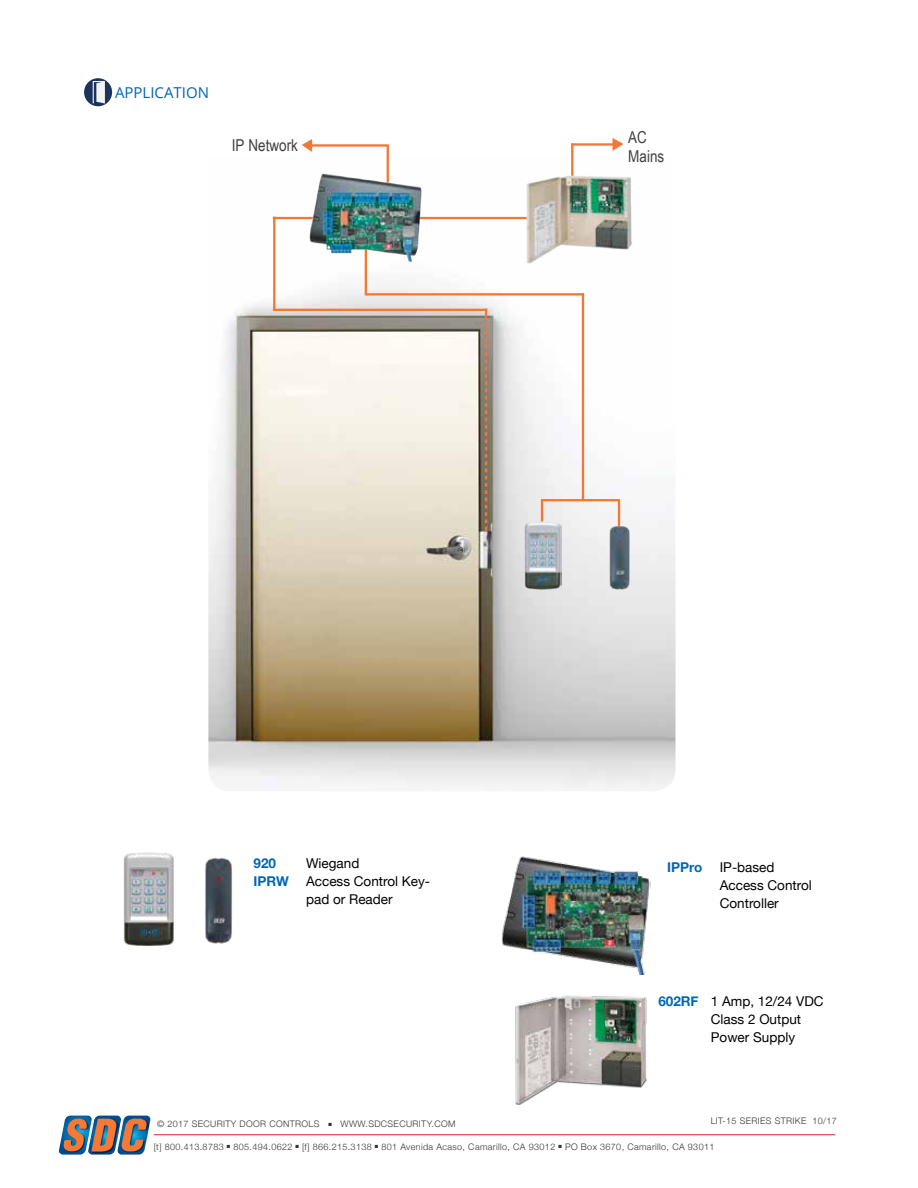
<style>
.page{position:relative;width:918px;height:1188px;background:#fff}
.page>*{position:absolute;margin:0;border:0;box-sizing:border-box;transform-origin:0 0}
.t1{font:16.5px/19.8px "Arial Narrow";color:#414042}
.t2{font:15px "Open Sans";color:#0066b3}
.t3{font:13.5px/18px "Helvetica Neue";color:#000}
.t4{font:700 13.5px "Helvetica Neue";color:#0066b3}
.t5{font:300 9px "Helvetica Neue";letter-spacing:.04em;color:#343433}
.s1{font-weight:700;color:#0066b3}
</style>
<div class="page">
<hr style="left:154px;top:1134px;width:681px;height:1px;background:#d2232a">
<svg style="left:58px;top:1116px;width:93px;height:39px;background:#888081"></svg>
<img style="left:208px;top:157px;width:467px;height:634px">
<svg style="left:485px;top:311px;width:2px;height:219px"></svg>
<hr style="left:541px;top:499px;width:79px;height:2px;background:#f47735">
<hr style="left:273px;top:217px;width:332px;height:2px;background:#f47735">
<hr style="left:366px;top:293px;width:218px;height:2px;background:#f47735">
<hr style="left:273px;top:309px;width:214px;height:2px;background:#f47735">
<hr style="left:582px;top:293px;width:2px;height:207px;background:#f47735">
<hr style="left:365px;top:243px;width:2px;height:52px;background:#f47735">
<hr style="left:273px;top:217px;width:2px;height:94px;background:#f47735">
<hr style="left:541px;top:500px;width:2px;height:52px;background:#f47735">
<hr style="left:618px;top:500px;width:2px;height:52px;background:#f47735">
<hr style="left:387px;top:145px;width:2px;height:58px;background:#f47735">
<img style="left:305px;top:172px;width:124px;height:93px">
<hr style="left:312px;top:144px;width:75px;height:3px;background:#f47735">
<svg style="left:302px;top:139px;width:10px;height:13px"></svg>
<hr style="left:571px;top:144px;width:2px;height:58px;background:#f47735">
<hr style="left:571px;top:143px;width:45px;height:3px;background:#f47735">
<svg style="left:613px;top:138px;width:10px;height:13px"></svg>
<img style="left:607px;top:524px;width:25px;height:66px">
<img style="left:523px;top:521px;width:39px;height:68px">
<img style="left:525px;top:171px;width:109px;height:94px">
<img style="left:205px;top:857px;width:28px;height:87px">
<img style="left:123px;top:852px;width:51px;height:94px">
<img style="left:501px;top:856px;width:150px;height:119px">
<img style="left:515px;top:995px;width:132px;height:110px">
<div style="left:84px;top:78px;width:28px;height:28px;background:#1a345d;border-radius:14px"></div>
<svg style="left:96px;top:83px;width:7px;height:19px"></svg>
<div style="left:93px;top:81px;width:12px;height:23px;border:1px solid #f2f3f2"></div>
<h2 class="t2" style="left:115px;top:82px;width:95px">APPLICATION</h2>
<h1 class="t1" style="left:232px;top:135px;width:68px">IP Network</h1>
<h1 class="t1" style="left:628px;top:127px;width:37px">AC<br>Mains</h1>
<h3 class="t4" style="left:254px;top:855px;width:24px">920</h3>
<h3 class="t3" style="left:306px;top:854px;width:55px">Wiegand</h3>
<h3 class="t4" style="left:254px;top:873px;width:37px">IPRW</h3>
<h3 class="t3" style="left:306px;top:872px;width:126px">Access Control Key&shy;pad or Reader</h3>
<h3 class="t4" style="left:667px;top:859px;width:37px">IPPro</h3>
<h3 class="t3" style="left:720px;top:858px;width:94px">IP-based<br>Access Control<br>Controller</h3>
<h3 class="t3" style="left:711px;top:992px;width:114px;text-indent:-53px"><span class="s1">602RF</span> 1 Amp, 12/24 VDC<br>Class 2 Output<br>Power Supply</h3>
<p class="t5" style="left:157px;top:1119px;width:300px">© 2017 SECURITY DOOR CONTROLS ■ WWW.SDCSECURITY.COM</p>
<p class="t5" style="left:711px;top:1116px;width:128px">LIT-15 SERIES STRIKE 10/17</p>
<p class="t5" style="left:154px;top:1141px;width:562px">[t] 800.413.8783 ■ 805.494.0622 ■ [f] 866.215.3138 ■ 801 Avenida Acaso, Camarillo, CA 93012 ■ PO Box 3670, Camarillo, CA 93011</p>
</div>
